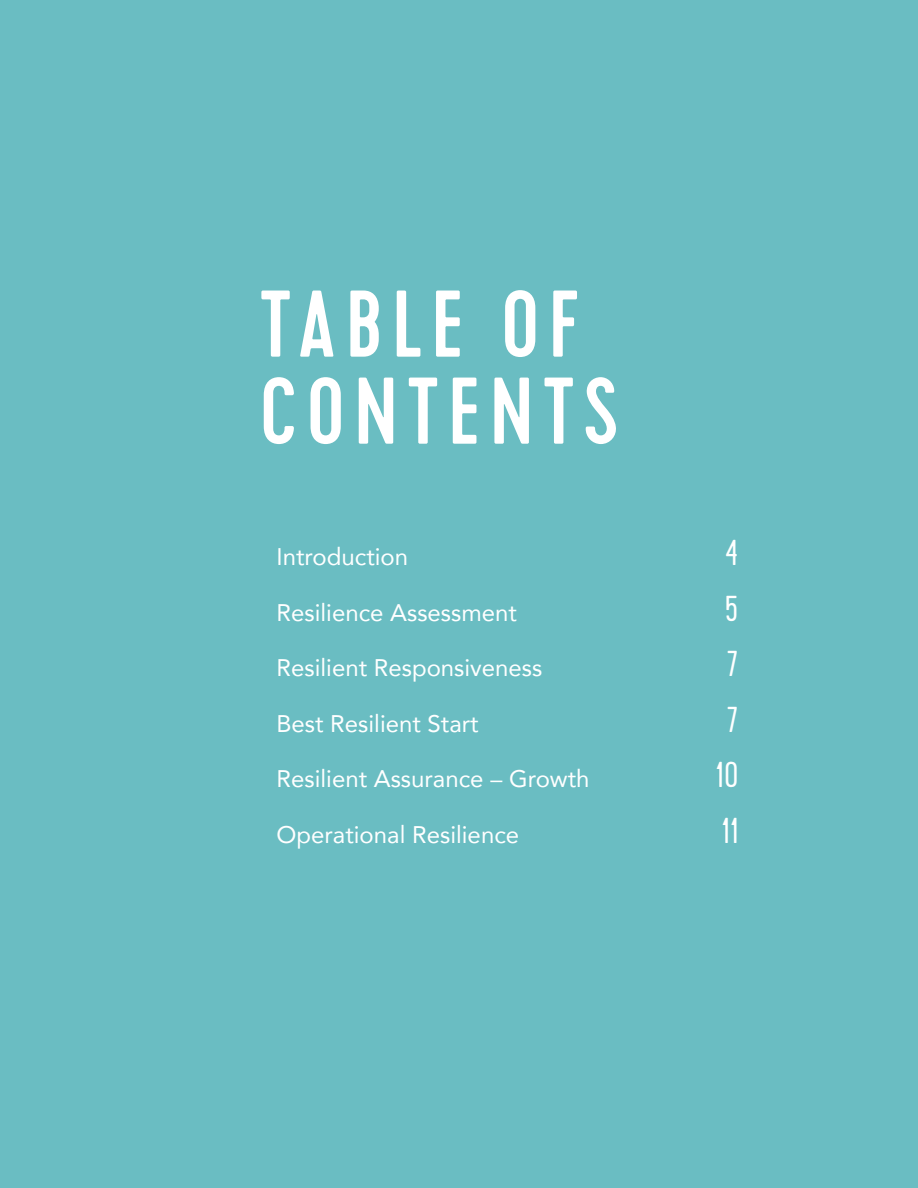
<style>
.page{position:relative;width:918px;height:1188px;background:#6abdc2}
.page>*{position:absolute;margin:0;border:0;box-sizing:border-box;transform-origin:0 0}
.t1{font:500 94.5px/87px "Cervo";letter-spacing:.1em;color:#fff}
.t2{font:300 36px "Cervo";color:#fff}
.t3{font:24px "Avenir";color:#fff}
</style>
<div class="page">
<h1 class="t1" style="left:260px;top:283px;width:360px">TABLE OF<br>CONTENTS</h1>
<p class="t3" style="left:276px;top:538px;width:133px">Introduction</p>
<h2 class="t2" style="left:725px;top:533px;width:15px">4</h2>
<p class="t3" style="left:276px;top:593px;width:242px">Resilience Assessment</p>
<h2 class="t2" style="left:725px;top:588px;width:15px">5</h2>
<p class="t3" style="left:276px;top:649px;width:267px">Resilient Responsiveness</p>
<h2 class="t2" style="left:727px;top:644px;width:13px">7</h2>
<p class="t3" style="left:276px;top:704px;width:204px">Best Resilient Start</p>
<h2 class="t2" style="left:727px;top:699px;width:13px">7</h2>
<p class="t3" style="left:276px;top:760px;width:315px">Resilient Assurance – Growth</p>
<h2 class="t2" style="left:716px;top:755px;width:24px">10</h2>
<p class="t3" style="left:276px;top:815px;width:244px">Operational Resilience</p>
<h2 class="t2" style="left:722px;top:810px;width:18px">11</h2>
</div>
